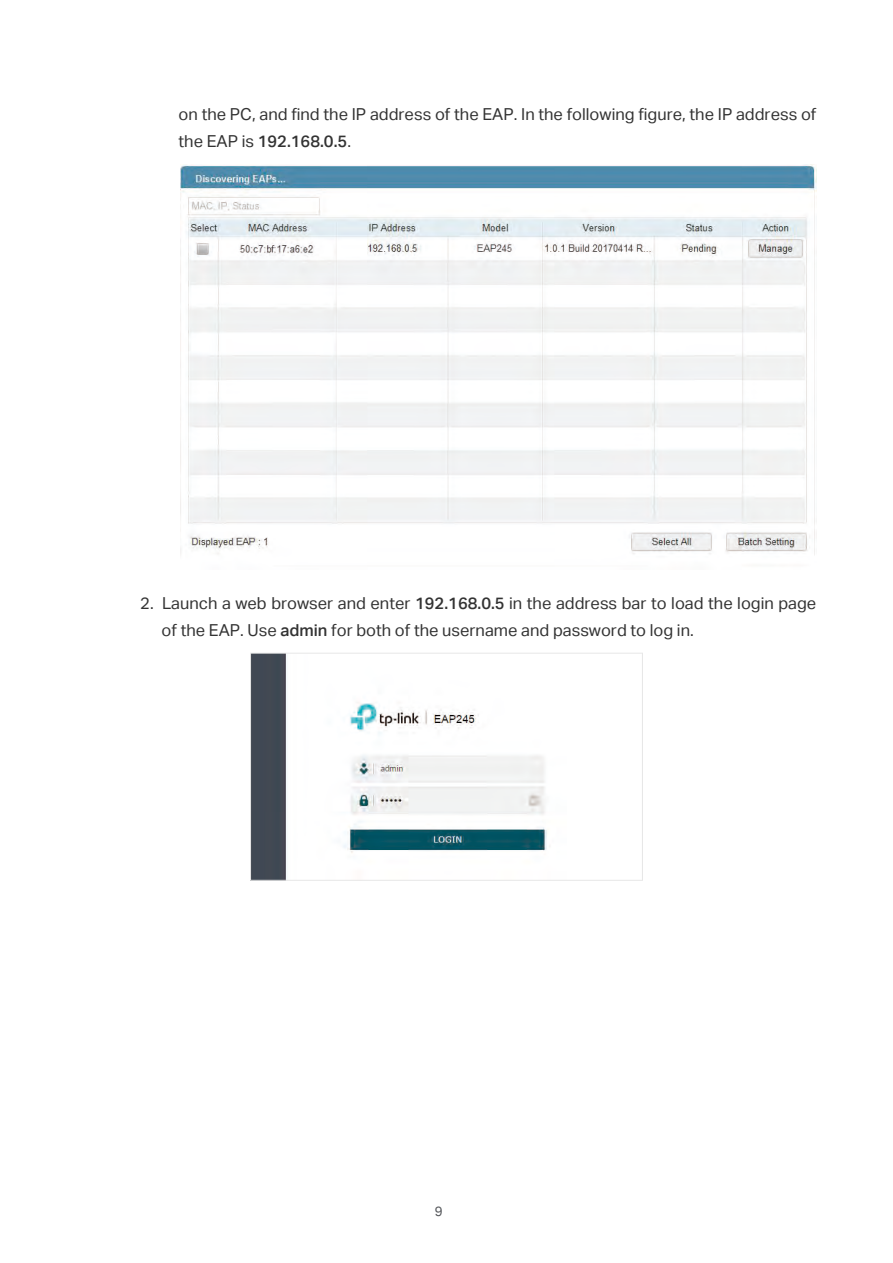
<style>
.page{position:relative;width:893px;height:1263px;background:#fff}
.page>*{position:absolute;margin:0;border:0;box-sizing:border-box;transform-origin:0 0}
.t1{font:16.5px/27px "TP Link Aktiv Regular";color:#333}
.t2{font:16.5px "TP Link Aktiv Medium";color:#333}
.t3{font:13.5px "TP Link Aktiv Regular";color:#54565a}
.s1{font-family:"TP Link Aktiv Regular"}
.s2{font-family:"TP Link Aktiv Medium"}
</style>
<div class="page">
<img style="left:180px;top:165px;width:636px;height:390px">
<img style="left:252px;top:655px;width:298px;height:223px">
<div style="left:250px;top:653px;width:393px;height:227px;border:1px solid #e7e7e7"></div>
<p class="t1" style="left:179px;top:101px;width:639px">on the PC, and find the IP address of the EAP. In the following figure, the IP address of</p>
<p class="t2" style="left:179px;top:132px;width:174px"><span class="s1">the EAP is</span> 192.168.0.5<span class="s1">.</span></p>
<p class="t1" style="left:162px;top:590px;width:656px;text-indent:-21px">2. Launch a web browser and enter <span class="s2">192.168.0.5</span> in the address bar to load the login page of the EAP. Use <span class="s2">admin</span> for both of the username and password to log in.</p>
<p class="t3" style="left:435px;top:1203px;width:9px">9</p>
</div>
